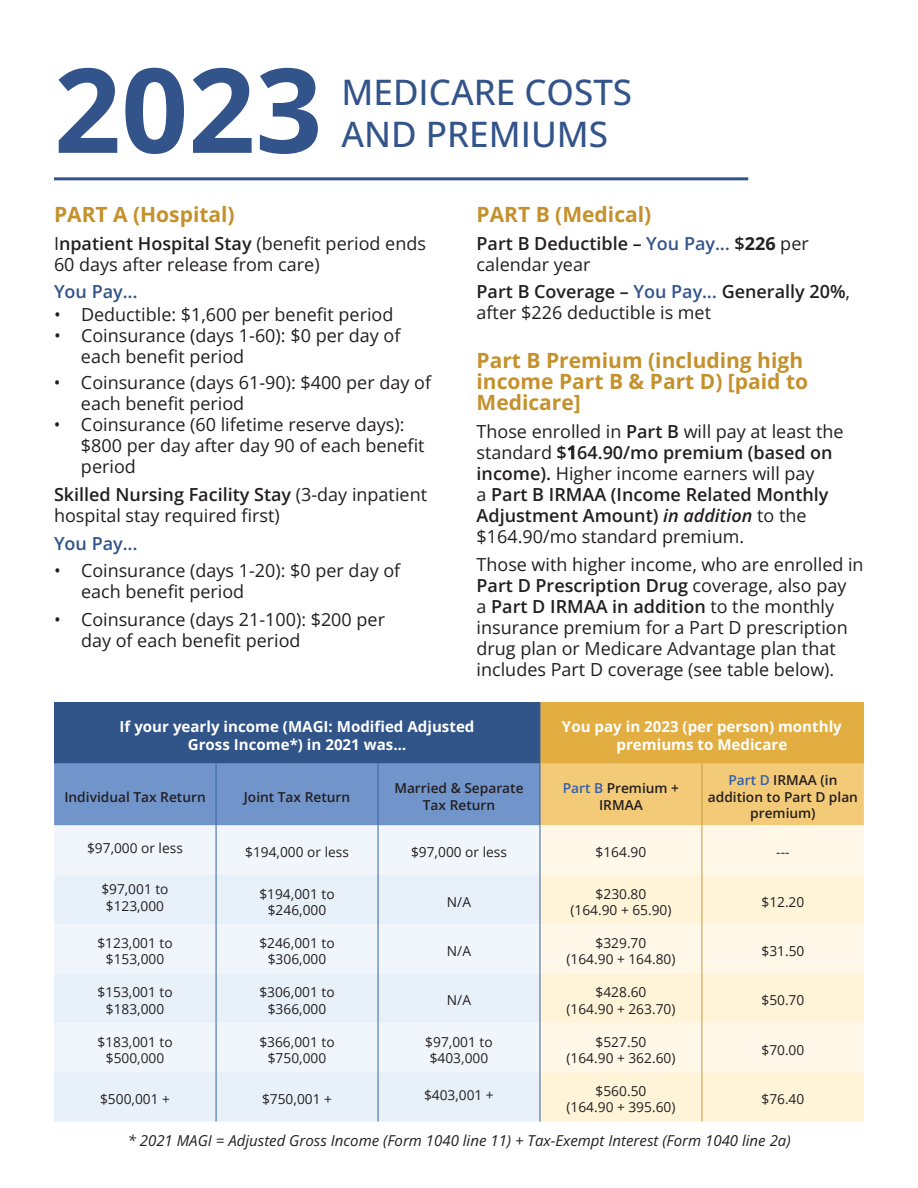
<style>
.page{position:relative;width:918px;height:1188px;background:#fff}
.page>*{position:absolute;margin:0;border:0;box-sizing:border-box;transform-origin:0 0}
.t1{font:700 117.45px "Open Sans";color:#33548a}
.t2{font:500 35.1px "Open Sans";color:#33548a}
.t3{font:700 21px/21px "Open Sans";color:#c4912c}
.t4{font:18px/21px "Open Sans";color:#231f20}
.t5{font:600 18px/21px "Open Sans";color:#231f20}
.t6{font:600 18px "Open Sans";color:#315489}
.t7{font:700 15.15px/18.1px "Open Sans";color:#fff;text-align:center}
.t8{font:italic 15px "Open Sans";color:#231f20}
.t9{font:13.65px/16.5px "Open Sans";color:#231f20;text-align:center}
.t10{font:600 13.65px/16.5px "Open Sans";color:#231f20;text-align:center}
.s1{font-weight:600}
.s2{color:#33548a}
.s3{font-weight:700}
.s4{font-weight:400}
.s5{font-weight:600;font-style:italic}
.s6{color:#325fac}
</style>
<div class="page">
<div style="left:54px;top:702px;width:486px;height:61px;background:#315489"></div>
<div style="left:540px;top:702px;width:324px;height:61px;background:#e3ae41"></div>
<svg style="left:54px;top:763px;width:810px;height:62px;background:#a4a9a8"></svg>
<div style="left:54px;top:825px;width:486px;height:50px;background:#f1f6fc"></div>
<div style="left:541px;top:825px;width:323px;height:50px;background:#fff7e8"></div>
<svg style="left:54px;top:875px;width:486px;height:247px;fill:#e8f0fa"></svg>
<svg style="left:541px;top:875px;width:323px;height:247px;background:#fef4de"></svg>
<hr style="left:540px;top:702px;width:1px;height:61px;background:#3561a2">
<hr style="left:216px;top:763px;width:1px;height:62px;background:#3561a2">
<hr style="left:378px;top:763px;width:1px;height:62px;background:#3561a2">
<hr style="left:540px;top:763px;width:1px;height:62px;background:#3561a2">
<hr style="left:216px;top:825px;width:1px;height:50px;background:#3561a2">
<hr style="left:378px;top:825px;width:1px;height:50px;background:#3561a2">
<hr style="left:540px;top:825px;width:1px;height:50px;background:#3561a2">
<hr style="left:216px;top:875px;width:1px;height:49px;background:#3561a2">
<hr style="left:378px;top:875px;width:1px;height:49px;background:#3561a2">
<hr style="left:540px;top:875px;width:1px;height:49px;background:#3561a2">
<hr style="left:216px;top:924px;width:1px;height:49px;background:#3561a2">
<hr style="left:378px;top:924px;width:1px;height:49px;background:#3561a2">
<hr style="left:540px;top:924px;width:1px;height:49px;background:#3561a2">
<hr style="left:216px;top:973px;width:1px;height:50px;background:#3561a2">
<hr style="left:378px;top:973px;width:1px;height:50px;background:#3561a2">
<hr style="left:540px;top:973px;width:1px;height:50px;background:#3561a2">
<hr style="left:216px;top:1023px;width:1px;height:49px;background:#3561a2">
<hr style="left:378px;top:1023px;width:1px;height:49px;background:#3561a2">
<hr style="left:540px;top:1023px;width:1px;height:49px;background:#3561a2">
<hr style="left:216px;top:1072px;width:1px;height:50px;background:#3561a2">
<hr style="left:378px;top:1072px;width:1px;height:50px;background:#3561a2">
<hr style="left:540px;top:1072px;width:1px;height:50px;background:#3561a2">
<hr style="left:702px;top:763px;width:1px;height:62px;background:#c79a3f">
<hr style="left:702px;top:825px;width:1px;height:50px;background:#c79a3f">
<hr style="left:702px;top:875px;width:1px;height:49px;background:#c79a3f">
<hr style="left:702px;top:924px;width:1px;height:49px;background:#c79a3f">
<hr style="left:702px;top:973px;width:1px;height:50px;background:#c79a3f">
<hr style="left:702px;top:1023px;width:1px;height:49px;background:#c79a3f">
<hr style="left:702px;top:1072px;width:1px;height:50px;background:#c79a3f">
<hr style="left:54px;top:177px;width:694px;height:3px;background:#315489">
<p class="t1" style="left:54px;top:30px;width:270px">2023</p>
<p class="t2" style="left:342px;top:68px;width:292px">MEDICARE COSTS</p>
<p class="t2" style="left:342px;top:110px;width:268px">AND PREMIUMS</p>
<p class="t3" style="left:54px;top:203px;width:182px">PART A (Hospital)</p>
<p class="t4" style="left:54px;top:232px;width:373px">I<span class="s1">npatient Hospital Stay</span> (benefit period ends<br>60 days after release from care)</p>
<p class="t6" style="left:54px;top:279px;width:85px">You Pay…</p>
<p class="t4" style="left:54px;top:303px;width:341px">• Deductible: $1,600 per benefit period</p>
<p class="t4" style="left:81px;top:324px;width:321px;text-indent:-27px">• Coinsurance (days 1-60): $0 per day of each benefit period</p>
<p class="t4" style="left:81px;top:372px;width:352px;text-indent:-27px">• Coinsurance (days 61-90): $400 per day of each benefit period</p>
<p class="t4" style="left:81px;top:414px;width:345px;text-indent:-27px">• Coinsurance (60 lifetime reserve days): $800 per day after day 90 of each benefit period</p>
<p class="t4" style="left:54px;top:483px;width:375px"><span class="s1">Skilled Nursing Facility Stay</span> (3-day inpatient hospital stay required first)</p>
<p class="t6" style="left:54px;top:531px;width:85px">You Pay…</p>
<p class="t4" style="left:81px;top:560px;width:321px;text-indent:-27px">• Coinsurance (days 1-20): $0 per day of each benefit period</p>
<p class="t4" style="left:81px;top:609px;width:306px;text-indent:-27px">• Coinsurance (days 21-100): $200 per day of each benefit period</p>
<p class="t3" style="left:477px;top:203px;width:176px">PART B (Medical)</p>
<p class="t5" style="left:477px;top:232px;width:334px">Part B Deductible – <span class="s2">You Pay…</span> $<span class="s3">226</span> <span class="s4">per calendar year</span></p>
<p class="t5" style="left:477px;top:281px;width:375px">Part B Coverage – <span class="s2">You Pay…</span> Generally 20%<span class="s4">, after $226 deductible is met</span></p>
<p class="t3" style="left:477px;top:349px;width:333px">Part B Premium (including high income Part B &amp; Part D) [paid to<br>Medicare]</p>
<p class="t4" style="left:477px;top:420px;width:369px">Those enrolled in <span class="s1">Part B</span> will pay at least the standard <span class="s1">$</span><span class="s1">164.90</span><span class="s1">/mo premium (based on income).</span> Higher income earners will pay<br>a <span class="s1">Part B IRMAA (Income Related Monthly Adjustment Amount)</span> <span class="s5">in addition</span> to the $164.90/mo standard premium.</p>
<p class="t4" style="left:477px;top:553px;width:389px">Those with higher income, who are enrolled in <span class="s1">Part D Prescription Drug</span> coverage, also pay<br>a <span class="s1">Part D IRMAA in addition</span> to the monthly insurance premium for a Part D prescription drug plan or Medicare Advantage plan that includes Part D coverage (see table below).</p>
<p class="t7" style="left:120px;top:717px;width:356px">If your yearly income (MAGI: Modified Adjusted<br>Gross Income*) in 2021 was…</p>
<p class="t7" style="left:562px;top:717px;width:281px">You pay in 2023 (per person) monthly premiums to Medicare</p>
<p class="t10" style="left:64px;top:788px;width:143px">Individual Tax Return</p>
<p class="t10" style="left:244px;top:788px;width:108px">Joint Tax Return</p>
<p class="t10" style="left:394px;top:780px;width:131px">Married &amp; Separate<br>Tax Return</p>
<p class="t10" style="left:563px;top:780px;width:118px"><span class="s6">Part B</span> Premium +<br>IRMAA</p>
<p class="t10" style="left:708px;top:772px;width:152px"><span class="s6">Part D</span> IRMAA (in addition to Part D plan premium)</p>
<p class="t9" style="left:87px;top:840px;width:97px">$97,000 or less</p>
<p class="t9" style="left:245px;top:844px;width:105px">$194,000 or less</p>
<p class="t9" style="left:411px;top:844px;width:97px">$97,000 or less</p>
<p class="t9" style="left:596px;top:844px;width:52px">$164.90</p>
<p class="t9" style="left:776px;top:844px;width:15px">---</p>
<p class="t9" style="left:101px;top:881px;width:69px">$97,001 to</p>
<p class="t9" style="left:106px;top:897px;width:60px">$123,000</p>
<p class="t9" style="left:447px;top:893px;width:26px">N/A</p>
<p class="t9" style="left:571px;top:885px;width:102px">$230.80 (164.90 + 65.90)</p>
<p class="t9" style="left:761px;top:893px;width:44px">$12.20</p>
<p class="t9" style="left:259px;top:885px;width:77px">$194,001 to</p>
<p class="t9" style="left:268px;top:901px;width:60px">$246,000</p>
<p class="t9" style="left:97px;top:934px;width:77px">$123,001 to</p>
<p class="t9" style="left:106px;top:951px;width:60px">$153,000</p>
<p class="t9" style="left:259px;top:934px;width:77px">$246,001 to</p>
<p class="t9" style="left:268px;top:951px;width:60px">$306,000</p>
<p class="t9" style="left:447px;top:943px;width:26px">N/A</p>
<p class="t9" style="left:567px;top:934px;width:110px">$329.70<br>(164.90 + 164.80)</p>
<p class="t9" style="left:761px;top:943px;width:44px">$31.50</p>
<p class="t9" style="left:97px;top:984px;width:77px">$153,001 to</p>
<p class="t9" style="left:106px;top:1000px;width:60px">$183,000</p>
<p class="t9" style="left:259px;top:984px;width:77px">$306,001 to</p>
<p class="t9" style="left:268px;top:1000px;width:60px">$366,000</p>
<p class="t9" style="left:447px;top:992px;width:26px">N/A</p>
<p class="t9" style="left:567px;top:984px;width:110px">$428.60<br>(164.90 + 263.70)</p>
<p class="t9" style="left:761px;top:992px;width:44px">$50.70</p>
<p class="t9" style="left:97px;top:1033px;width:77px">$183,001 to</p>
<p class="t9" style="left:106px;top:1049px;width:60px">$500,000</p>
<p class="t9" style="left:259px;top:1033px;width:77px">$366,001 to</p>
<p class="t9" style="left:268px;top:1049px;width:60px">$750,000</p>
<p class="t9" style="left:425px;top:1033px;width:69px">$97,001 to</p>
<p class="t9" style="left:430px;top:1049px;width:60px">$403,000</p>
<p class="t9" style="left:567px;top:1033px;width:110px">$527.50<br>(164.90 + 362.60)</p>
<p class="t9" style="left:761px;top:1041px;width:44px">$70.00</p>
<p class="t9" style="left:100px;top:1091px;width:71px">$500,001 +</p>
<p class="t9" style="left:262px;top:1091px;width:71px">$750,001 +</p>
<p class="t9" style="left:424px;top:1086px;width:71px">$403,001 +</p>
<p class="t9" style="left:567px;top:1082px;width:110px">$560.50<br>(164.90 + 395.60)</p>
<p class="t9" style="left:761px;top:1091px;width:44px">$76.40</p>
<p class="t8" style="left:128px;top:1130px;width:665px">* 2021 MAGI = Adjusted Gross Income (Form 1040 line 11) + Tax-Exempt Interest (Form 1040 line 2a)</p>
</div>
